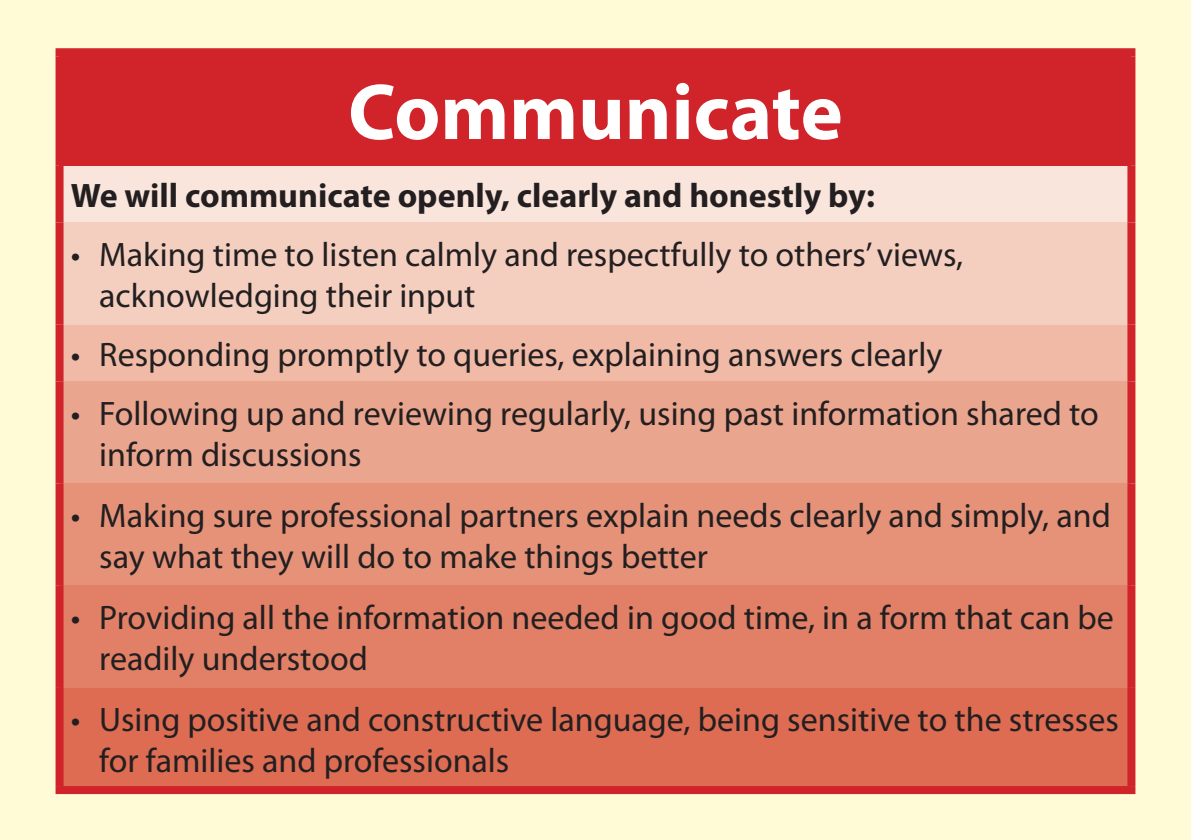
<style>
.page{position:relative;width:1191px;height:840px;background:#fff}
.page>*{position:absolute;margin:0;border:0;box-sizing:border-box;transform-origin:0 0}
.t1{font:700 80px "Myriad Pro";color:#fff}
.t2{font:34px/40.8px "Myriad Pro";color:#231f20}
.t3{font:700 34px "Myriad Pro";color:#231f20}
</style>
<div class="page">
<div style="left:0;top:0;width:1191px;height:839px;background:#fffbd6"></div>
<div style="left:60px;top:52px;width:1071px;height:114px;background:#d1232a"></div>
<div style="left:60px;top:166px;width:1071px;height:56px;background:#f9e5dc"></div>
<div style="left:60px;top:222px;width:1071px;height:102px;background:#f4cfc0"></div>
<div style="left:60px;top:324px;width:1071px;height:57px;background:#f0baa6"></div>
<div style="left:60px;top:381px;width:1071px;height:102px;background:#eaa58e"></div>
<div style="left:60px;top:483px;width:1071px;height:102px;background:#e59279"></div>
<div style="left:60px;top:585px;width:1071px;height:102px;background:#e18066"></div>
<div style="left:60px;top:687px;width:1071px;height:102px;background:#dd6c53"></div>
<div style="left:56px;top:48px;width:1079px;height:8px;background:#d1232a"></div>
<div style="left:56px;top:56px;width:8px;height:110px;background:#d1232a"></div>
<div style="left:1127px;top:56px;width:8px;height:110px;background:#d1232a"></div>
<div style="left:56px;top:166px;width:8px;height:56px;background:#d1232a"></div>
<div style="left:1127px;top:166px;width:8px;height:56px;background:#d1232a"></div>
<div style="left:56px;top:222px;width:8px;height:102px;background:#d1232a"></div>
<div style="left:1127px;top:222px;width:8px;height:102px;background:#d1232a"></div>
<div style="left:56px;top:324px;width:8px;height:57px;background:#d1232a"></div>
<div style="left:1127px;top:324px;width:8px;height:57px;background:#d1232a"></div>
<div style="left:56px;top:381px;width:8px;height:102px;background:#d1232a"></div>
<div style="left:1127px;top:381px;width:8px;height:102px;background:#d1232a"></div>
<div style="left:56px;top:483px;width:8px;height:102px;background:#d1232a"></div>
<div style="left:1127px;top:483px;width:8px;height:102px;background:#d1232a"></div>
<div style="left:56px;top:585px;width:8px;height:102px;background:#d1232a"></div>
<div style="left:1127px;top:585px;width:8px;height:102px;background:#d1232a"></div>
<div style="left:56px;top:687px;width:8px;height:98px;background:#d1232a"></div>
<div style="left:1127px;top:687px;width:8px;height:98px;background:#d1232a"></div>
<div style="left:56px;top:785px;width:1079px;height:8px;background:#d1232a"></div>
<h1 class="t1" style="left:348px;top:60px;width:496px">Communicate</h1>
<p class="t3" style="left:71px;top:173px;width:805px">We will communicate openly, clearly and honestly by:</p>
<p class="t2" style="left:99px;top:233px;width:865px;text-indent:-28px">• Making time to listen calmly and respectfully to others’ views, acknowledging their input</p>
<p class="t2" style="left:71px;top:333px;width:873px">• Responding promptly to queries, explaining answers clearly</p>
<p class="t2" style="left:99px;top:392px;width:1001px;text-indent:-28px">• Following up and reviewing regularly, using past information shared to inform discussions</p>
<p class="t2" style="left:99px;top:494px;width:1013px;text-indent:-28px">• Making sure professional partners explain needs clearly and simply, and say what they will do to make things better</p>
<p class="t2" style="left:99px;top:596px;width:1016px;text-indent:-28px">• Providing all the information needed in good time, in a form that can be readily understood</p>
<p class="t2" style="left:99px;top:698px;width:1021px;text-indent:-28px">• Using positive and constructive language, being sensitive to the stresses for families and professionals</p>
</div>
